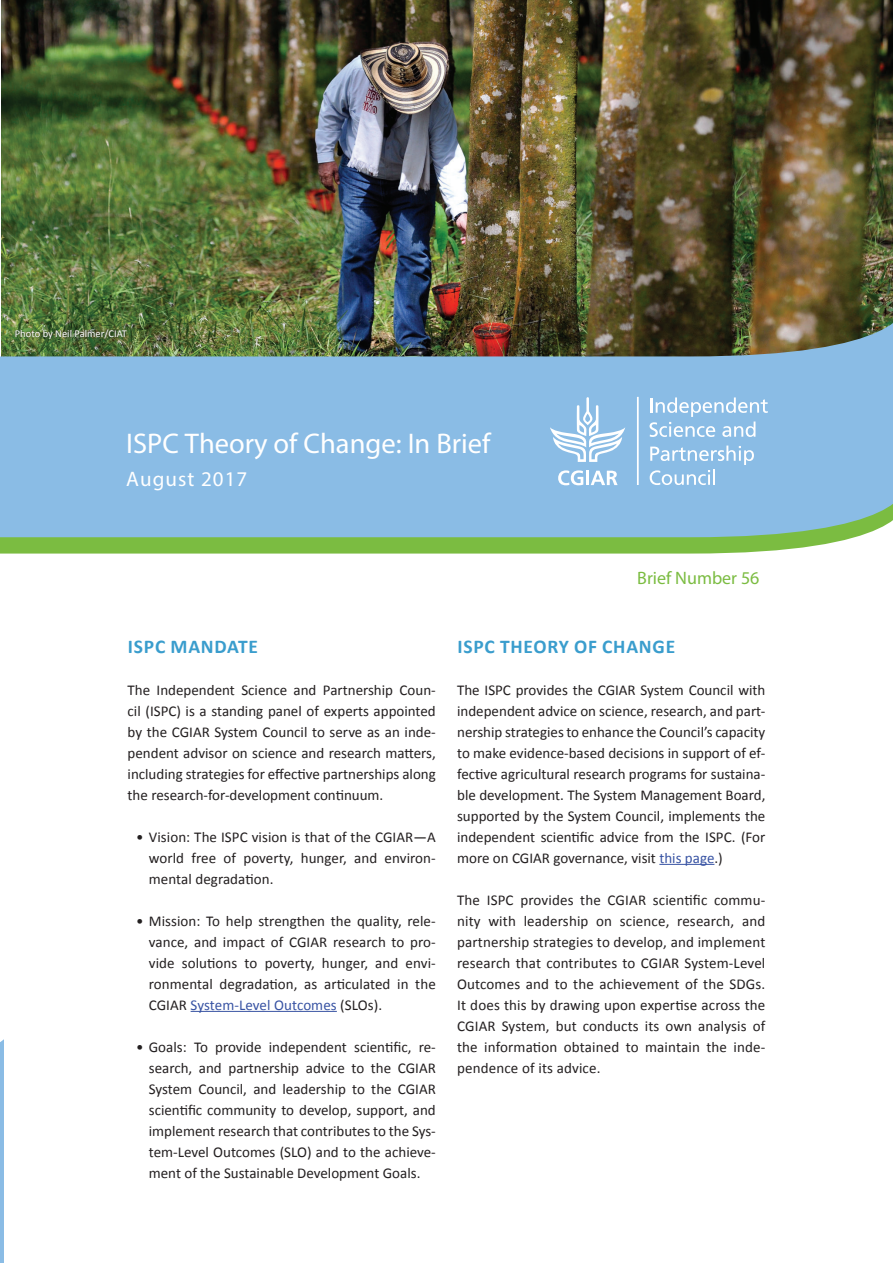
<style>
.page{position:relative;width:893px;height:1263px;background:#fff}
.page>*{position:absolute;margin:0;border:0;box-sizing:border-box;transform-origin:0 0}
.t1{font:500 28.5px "Proxima Sans";color:#fff}
.t2{font:21px "Proxima Sans";letter-spacing:.05em;color:#fff}
.t3{font:700 19.5px "Calibri";letter-spacing:.04em;color:#3a9dcd}
.t4{font:18px "Proxima Sans";color:#7bbc41}
.t5{font:15px/21px "Calibri";color:#231f20;text-align:justify}
.t6{font:10.5px "Calibri";color:#fff}
.s1{color:#3853a3}
</style>
<div class="page">
<svg style="left:0;top:1039px;width:4px;height:224px"></svg>
<img style="left:1px;top:0;width:892px;height:307px">
<svg style="left:0;top:307px;width:893px;height:247px;background:#7fa9b6"></svg>
<svg style="left:550px;top:397px;width:75px;height:65px"></svg>
<svg style="left:558px;top:470px;width:25px;height:15px"></svg>
<hr style="left:586px;top:471px;width:3px;height:14px;background:#fff">
<svg style="left:591px;top:471px;width:27px;height:14px"></svg>
<svg style="left:649px;top:397px;width:119px;height:40px;background:#a3caea"></svg>
<svg style="left:650px;top:445px;width:104px;height:40px;background:#9fc8e9"></svg>
<hr style="left:637px;top:397px;width:2px;height:88px;background:#fff">
<div style="left:14px;top:328px;width:115px;height:12px;background:#231f20;opacity:.87"></div>
<hr style="left:191px;top:1011px;width:146px;height:1px;background:#3853a3">
<hr style="left:659px;top:864px;width:55px;height:1px;background:#3853a3">
<p class="t6" style="left:15px;top:327px;width:114px">Photo by Neil Palmer/CIAT</p>
<h1 class="t1" style="left:126px;top:426px;width:366px">ISPC Theory of Change: In Brief</h1>
<h2 class="t2" style="left:126px;top:466px;width:123px">August 2017</h2>
<p class="t4" style="left:637px;top:567px;width:124px">Brief Number 56</p>
<h3 class="t3" style="left:128px;top:634px;width:132px">ISPC MANDATE</h3>
<p class="t5" style="left:128px;top:679px;width:310px">The Independent Science and Partnership Coun&shy;cil (ISPC) is a standing panel of experts appointed by the CGIAR System Council to serve as an inde&shy;pendent advisor on science and research matters, including strategies for effective partnerships along the research-for-development continuum.</p>
<p class="t5" style="left:149px;top:826px;width:288px;text-indent:-13px">• Vision: The ISPC vision is that of the CGIAR—A world free of poverty, hunger, and environ&shy;mental degradation.</p>
<p class="t5" style="left:149px;top:910px;width:288px;text-indent:-13px">• Mission: To help strengthen the quality, rele&shy;vance, and impact of CGIAR research to pro&shy;vide solutions to poverty, hunger, and envi&shy;ronmental degradation, as articulated in the CGIAR <span class="s1">System-Level Outcomes</span> (SLOs).</p>
<p class="t5" style="left:149px;top:1036px;width:289px;text-indent:-13px">• Goals: To provide independent scientific, re&shy;search, and partnership advice to the CGIAR System Council, and leadership to the CGIAR scientific community to develop, support, and implement research that contributes to the Sys&shy;tem-Level Outcomes (SLO) and to the achieve&shy;ment of the Sustainable Development Goals.</p>
<h3 class="t3" style="left:457px;top:634px;width:219px">ISPC THEORY OF CHANGE</h3>
<p class="t5" style="left:457px;top:679px;width:310px">The ISPC provides the CGIAR System Council with independent advice on science, research, and part&shy;nership strategies to enhance the Council’s capacity to make evidence-based decisions in support of ef&shy;fective agricultural research programs for sustaina&shy;ble development. The System Management Board, supported by the System Council, implements the independent scientific advice from the ISPC. (For more on CGIAR governance, visit <span class="s1">this page</span>.)</p>
<p class="t5" style="left:457px;top:889px;width:310px">The ISPC provides the CGIAR scientific commu&shy;nity with leadership on science, research, and partnership strategies to develop, and implement research that contributes to CGIAR System-Level Outcomes and to the achievement of the SDGs.<br>It does this by drawing upon expertise across the CGIAR System, but conducts its own analysis of the information obtained to maintain the inde&shy;pendence of its advice.</p>
</div>
